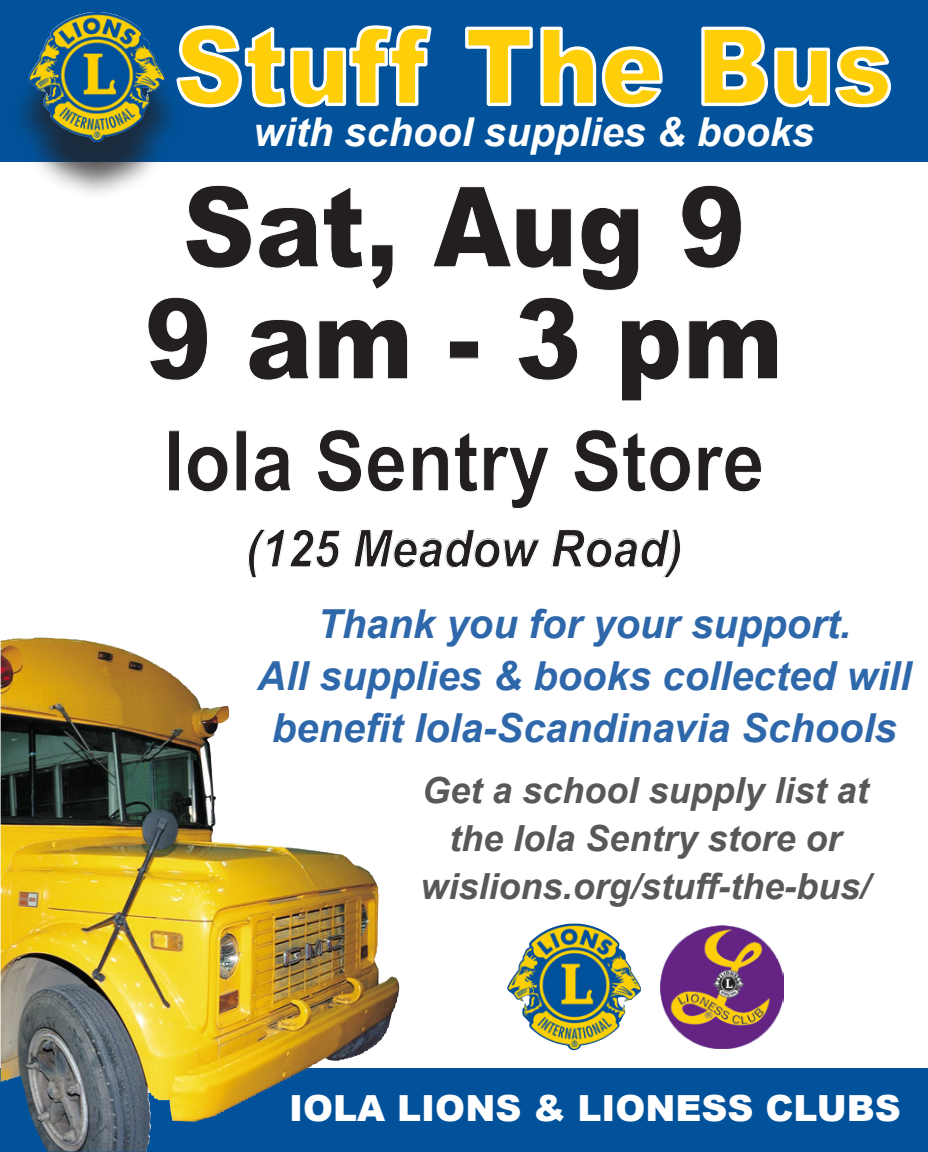
<style>
.page{position:relative;width:928px;height:1152px;background:#fff}
.page>*{position:absolute;margin:0;border:0;box-sizing:border-box;transform-origin:0 0}
.t1{font:900 112px "Arial";color:#231f20;scale:.9 1}
.t2{font:900 106.4px "Arial";color:#fece08;scale:.9 1}
.t3{font:700 84px "Arial";color:#231f20;scale:.9 1}
.t4{font:italic 700 52px "Arial";color:#231f20;scale:.9 1}
.t5{font:italic 700 40px/52px "Arial";color:#2e68aa;text-align:center}
.t6{font:italic 700 40px "Arial";color:#fff}
.t7{font:italic 700 36px "Arial";color:#57585a}
.t8{font:900 36px "Arial";color:#fff}
</style>
<div class="page">
<div style="left:1px;top:1068px;width:926px;height:84px;background:#01529a"></div>
<img style="left:1px;top:638px;width:399px;height:514px">
<div style="left:0;top:0;width:927px;height:161px;background:#01529a"></div>
<svg style="left:185px;top:25px;width:247px;height:83px"></svg>
<svg style="left:465px;top:26px;width:198px;height:82px"></svg>
<svg style="left:701px;top:26px;width:190px;height:82px"></svg>
<div style="left:8px;top:31px;width:177px;height:170px;background:#231f20;opacity:.75"></div>
<img style="left:32px;top:12px;width:59px;height:58px">
<img style="left:510px;top:924px;width:58px;height:58px">
<img style="left:660px;top:925px;width:123px;height:123px">
<p class="t2" style="left:175px;top:-11px;width:799px">Stuff The Bus</p>
<p class="t6" style="left:253px;top:106px;width:562px">with school supplies &amp; books</p>
<p class="t1" style="left:182px;top:146px;width:627px">Sat, Aug 9</p>
<p class="t1" style="left:144px;top:258px;width:711px">9 am - 3 pm</p>
<p class="t3" style="left:163px;top:405px;width:669px">Iola Sentry Store</p>
<p class="t4" style="left:245px;top:514px;width:487px">(125 Meadow Road)</p>
<p class="t5" style="left:317px;top:600px;width:535px">Thank you for your support.</p>
<p class="t5" style="left:257px;top:652px;width:655px">All supplies &amp; books collected will benefit Iola-Scandinavia Schools</p>
<p class="t7" style="left:422px;top:766px;width:448px">Get a school supply list at</p>
<p class="t7" style="left:449px;top:814px;width:394px">the Iola Sentry store or</p>
<p class="t7" style="left:420px;top:862px;width:451px">wislions.org/stuff-the-bus/</p>
<p class="t8" style="left:289px;top:1082px;width:613px">IOLA LIONS &amp; LIONESS CLUBS</p>
</div>
